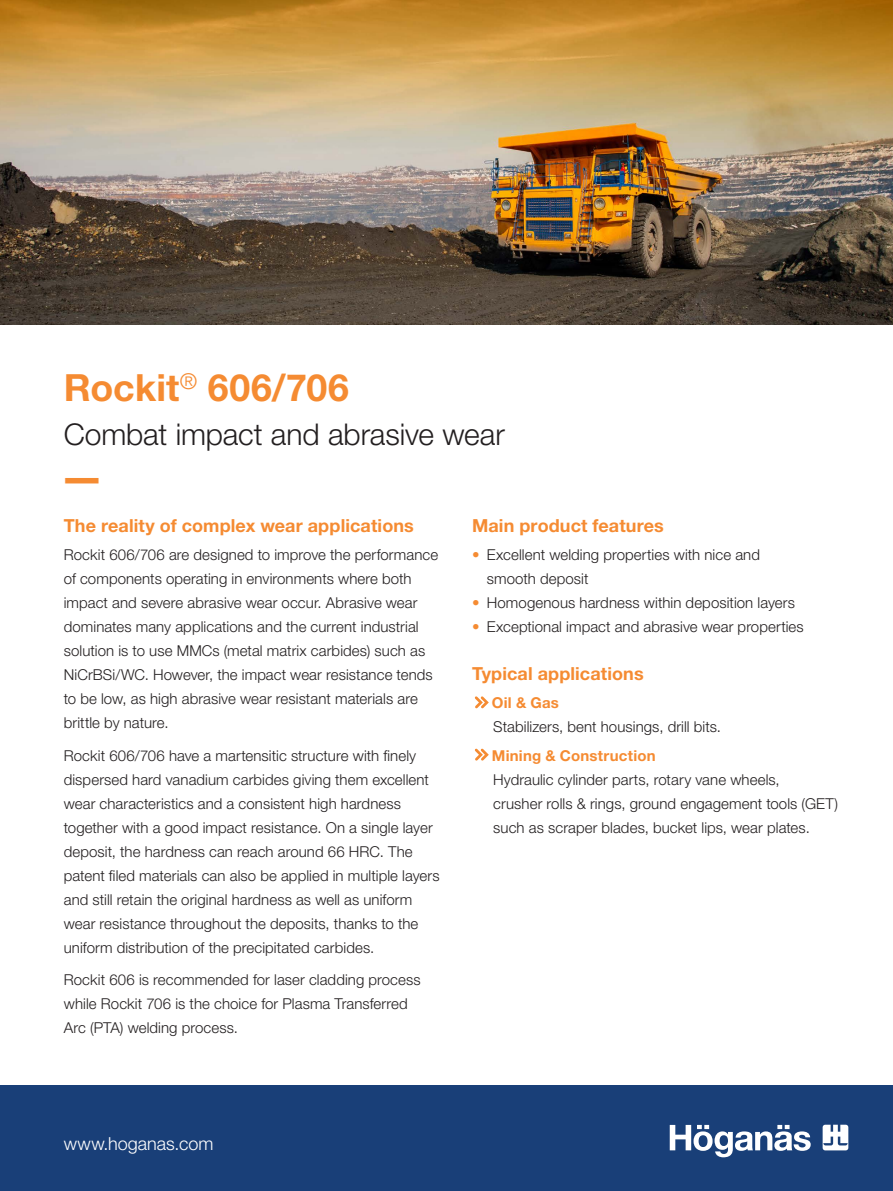
<style>
.page{position:relative;width:893px;height:1191px;background:#fff}
.page>*{position:absolute;margin:0;border:0;box-sizing:border-box;transform-origin:0 0}
.t1{font:700 45px "Helvetica Neue LT Pro";color:#f58b32}
.t2{font:700 37.5px "Helvetica Neue LT Pro";color:#f58b32}
.t3{font:300 30px "Helvetica Neue LT Pro";letter-spacing:-.005em;color:#231f20}
.t4{font:700 18px "Helvetica Neue LT Pro";letter-spacing:.005em;color:#f58b32}
.t5{font:300 18px "Helvetica Neue LT Pro";color:#fff}
.t6{font:300 15px/24px "Helvetica Neue LT Pro";letter-spacing:.005em;color:#231f20}
.t7{font:700 15px "Helvetica Neue LT Pro";letter-spacing:.015em;color:#f58b32}
.s1{color:#f58b32}
</style>
<div class="page">
<div style="left:0;top:1085px;width:893px;height:106px;background:#193f78"></div>
<svg style="left:670px;top:1125px;width:141px;height:32px"></svg>
<svg style="left:823px;top:1124px;width:25px;height:26px"></svg>
<img style="left:0;top:0;width:893px;height:325px">
<svg style="left:474px;top:696px;width:15px;height:13px"></svg>
<svg style="left:474px;top:748px;width:15px;height:13px"></svg>
<h2 class="t2" style="left:64px;top:364px;width:287px">Rockit<sup>®</sup> 606/706</h2>
<h3 class="t3" style="left:64px;top:415px;width:442px">Combat impact and abrasive wear</h3>
<h1 class="t1" style="left:60px;top:449px;width:46px">—</h1>
<p class="t4" style="left:472px;top:514px;width:193px">Main product features</p>
<p class="t6" style="left:487px;top:542px;width:275px;text-indent:-15px"><span class="s1">•</span> Excellent welding properties with nice and smooth deposit</p>
<p class="t6" style="left:472px;top:590px;width:324px"><span class="s1">•</span> Homogenous hardness within deposition layers</p>
<p class="t6" style="left:472px;top:614px;width:333px"><span class="s1">•</span> Exceptional impact and abrasive wear properties</p>
<p class="t4" style="left:472px;top:662px;width:173px">Typical applications</p>
<p class="t7" style="left:492px;top:693px;width:69px">Oil &amp; Gas</p>
<p class="t6" style="left:493px;top:714px;width:229px">Stabilizers, bent housings, drill bits.</p>
<p class="t7" style="left:492px;top:746px;width:165px">Mining &amp; Construction</p>
<p class="t6" style="left:493px;top:767px;width:346px">Hydraulic cylinder parts, rotary vane wheels,<br>crusher rolls &amp; rings, ground engagement tools (GET) such as scraper blades, bucket lips, wear plates.</p>
<p class="t4" style="left:64px;top:514px;width:352px">The reality of complex wear applications</p>
<p class="t6" style="left:64px;top:542px;width:376px">Rockit 606/706 are designed to improve the performance of components operating in environments where both impact and severe abrasive wear occur. Abrasive wear dominates many applications and the current industrial solution is to use MMCs (metal matrix carbides) such as NiCrBSi/WC. However, the impact wear resistance tends to be low, as high abrasive wear resistant materials are brittle by nature.</p>
<p class="t6" style="left:64px;top:743px;width:377px">Rockit 606/706 have a martensitic structure with finely dispersed hard vanadium carbides giving them excellent wear characteristics and a consistent high hardness together with a good impact resistance. On a single layer deposit, the hardness can reach around 66 HRC. The patent filed materials can also be applied in multiple layers and still retain the original hardness as well as uniform wear resistance throughout the deposits, thanks to the uniform distribution of the precipitated carbides.</p>
<p class="t6" style="left:64px;top:967px;width:358px">Rockit 606 is recommended for laser cladding process while Rockit 706 is the choice for Plasma Transferred<br>Arc (PTA) welding process.</p>
<p class="t5" style="left:64px;top:1132px;width:151px">www.hoganas.com</p>
</div>
